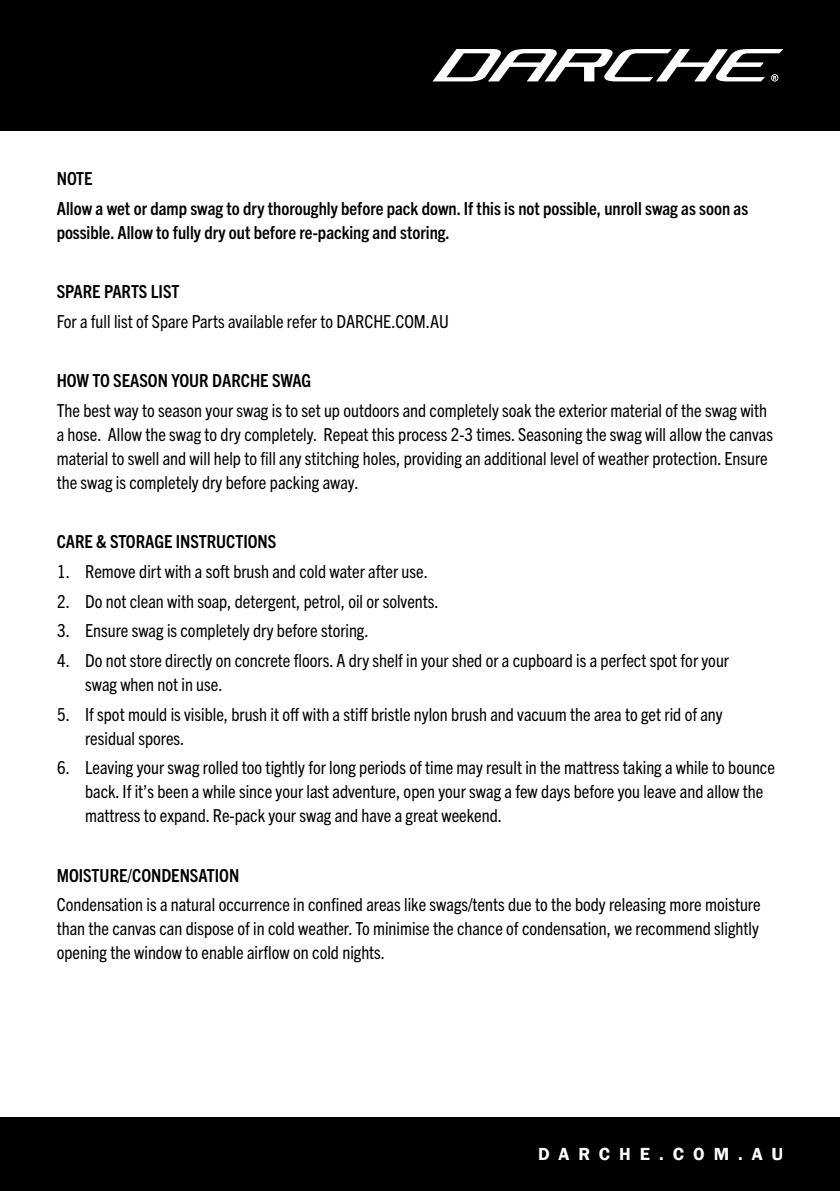
<style>
.page{position:relative;width:840px;height:1191px;background:#fff}
.page>*{position:absolute;margin:0;border:0;box-sizing:border-box;transform-origin:0 0}
.t1{font:condensed 18px/24px "Trade Gothic Next LT Pro";color:#000}
.t2{font:700 condensed 18px/29.6px "Trade Gothic Next LT Pro";color:#000}
.t3{font:600 18px "Franklin Gothic";letter-spacing:.5em;color:#fff}
</style>
<div class="page">
<div style="left:0;top:1117px;width:839px;height:74px;background:#000"></div>
<div style="left:0;top:0;width:839px;height:130px;background:#000"></div>
<svg style="left:433px;top:49px;width:349px;height:32px"></svg>
<p class="t2" style="left:57px;top:163px;width:692px">NOTE<br>Allow a wet or damp swag to dry thoroughly before pack down. If this is not possible, unroll swag as soon as</p>
<p class="t2" style="left:57px;top:216px;width:394px">possible. Allow to fully dry out before re-packing and storing.</p>
<p class="t2" style="left:57px;top:276px;width:124px">SPARE PARTS LIST</p>
<p class="t1" style="left:57px;top:308px;width:393px">For a full list of Spare Parts available refer to DARCHE.COM.AU</p>
<p class="t2" style="left:57px;top:365px;width:256px">HOW TO SEASON YOUR DARCHE SWAG</p>
<p class="t1" style="left:57px;top:397px;width:717px">The best way to season your swag is to set up outdoors and completely soak the exterior material of the swag with a hose. Allow the swag to dry completely. Repeat this process 2-3 times. Seasoning the swag will allow the canvas material to swell and will help to fill any stitching holes, providing an additional level of weather protection. Ensure the swag is completely dry before packing away.</p>
<p class="t2" style="left:57px;top:526px;width:221px">CARE &amp; STORAGE INSTRUCTIONS</p>
<p class="t1" style="left:57px;top:558px;width:372px">1. Remove dirt with a soft brush and cold water after use.</p>
<p class="t1" style="left:57px;top:588px;width:383px">2. Do not clean with soap, detergent, petrol, oil or solvents.</p>
<p class="t1" style="left:57px;top:617px;width:313px">3. Ensure swag is completely dry before storing.</p>
<p class="t1" style="left:85px;top:647px;width:645px;text-indent:-28px">4. Do not store directly on concrete floors. A dry shelf in your shed or a cupboard is a perfect spot for your swag when not in use.</p>
<p class="t1" style="left:85px;top:701px;width:638px;text-indent:-28px">5. If spot mould is visible, brush it off with a stiff bristle nylon brush and vacuum the area to get rid of any residual spores.</p>
<p class="t1" style="left:85px;top:754px;width:691px;text-indent:-28px">6. Leaving your swag rolled too tightly for long periods of time may result in the mattress taking a while to bounce back. If it’s been a while since your last adventure, open your swag a few days before you leave and allow the mattress to expand. Re-pack your swag and have a great weekend.</p>
<p class="t2" style="left:57px;top:859px;width:184px">MOISTURE/CONDENSATION</p>
<p class="t1" style="left:57px;top:891px;width:705px;text-align:justify">Condensation is a natural occurrence in confined areas like swags/tents due to the body releasing more moisture than the canvas can dispose of in cold weather. To minimise the chance of condensation, we recommend slightly opening the window to enable airflow on cold nights.</p>
<p class="t3" style="left:537px;top:1142px;width:246px">DARCHE.COM.AU</p>
</div>
